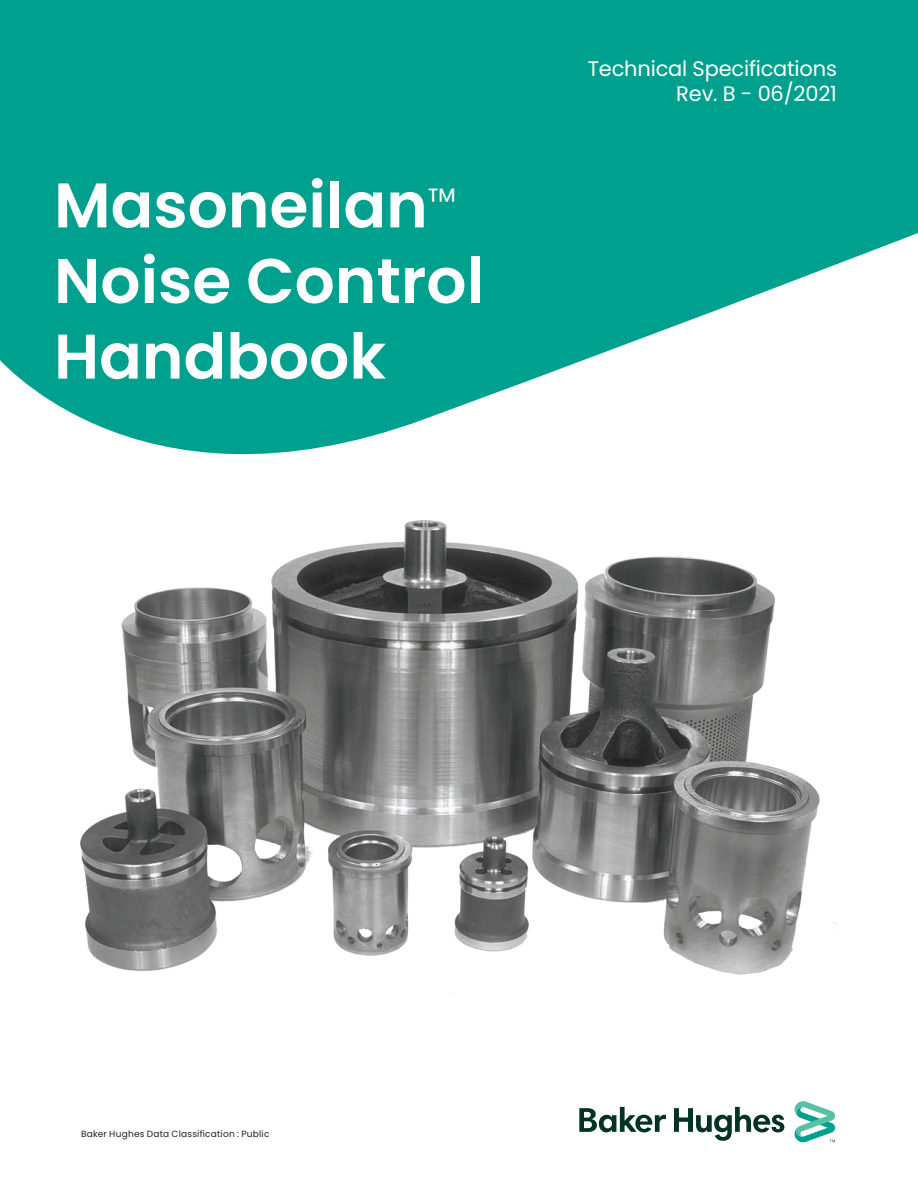
<style>
.page{position:relative;width:918px;height:1188px;background:#fff}
.page>*{position:absolute;margin:0;border:0;box-sizing:border-box;transform-origin:0 0}
.t1{font:600 63px/75.6px "Poppins";color:#fff}
.t2{font:21px "Poppins";letter-spacing:-.01em;color:#fff}
._6pt_7_5-legal_footn{font:9px "Poppins";letter-spacing:.025em;color:#231f20}
</style>
<div class="page">
<svg style="left:0;top:0;width:918px;height:521px;fill:#00a08f"></svg>
<svg style="left:579px;top:1101px;width:257px;height:42px"></svg>
<img style="left:81px;top:521px;width:756px;height:472px">
<p class="t1" style="left:54px;top:168px;width:404px">Masoneilan<sup>™</sup></p>
<p class="t1" style="left:54px;top:243px;width:432px">Noise Control<br>Handbook</p>
<p class="t2" style="left:588px;top:57px;width:251px">Technical Specifications</p>
<p class="t2" style="left:676px;top:82px;width:162px">Rev. B - 06/2021</p>
<p class="_6pt_7_5-legal_footn" style="left:81px;top:1128px;width:190px">Baker Hughes Data Classification : Public</p>
</div>
